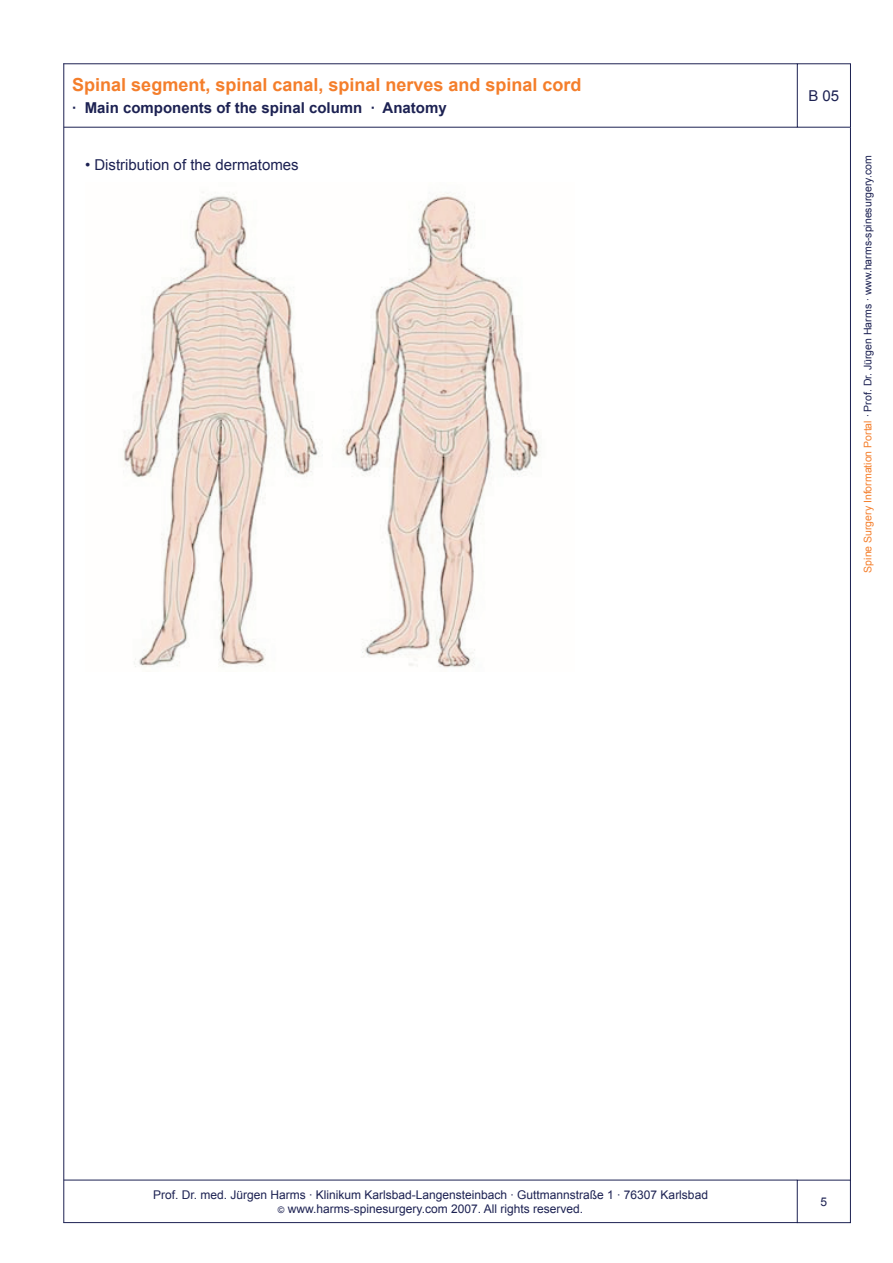
<style>
.page{position:relative;width:893px;height:1263px;background:#fff}
.page>*{position:absolute;margin:0;border:0;box-sizing:border-box;transform-origin:0 0}
.t1{font:700 18px "Arial";color:#f47e2b}
.t2{font:700 15px "Arial";color:#1c2152}
.t3{font:15px "Arial";color:#1c2152}
.t4{font:12px/14.4px "Arial";color:#1c2152;text-align:center}
.t5{font:10.5px "Arial";color:#1c2152}
.s1{color:#f47e2b}
.s2{font-size:9px}
</style>
<div class="page">
<img style="left:123px;top:192px;width:418px;height:476px">
<hr style="left:64px;top:127px;width:733px;height:1px;background:#1c2152">
<hr style="left:64px;top:63px;width:733px;height:1px;background:#1c2152">
<hr style="left:850px;top:128px;width:1px;height:1052px;background:#1c2152">
<svg style="left:796px;top:63px;width:55px;height:65px"></svg>
<hr style="left:64px;top:1222px;width:733px;height:1px;background:#1c2152">
<hr style="left:64px;top:1180px;width:733px;height:1px;background:#1c2152">
<hr style="left:63px;top:64px;width:1px;height:1158px;background:#1c2152">
<div style="left:797px;top:1180px;width:54px;height:43px;border:1px solid #1c2152"></div>
<h1 class="t1" style="left:72px;top:73px;width:511px">Spinal segment, spinal canal, spinal nerves and spinal cord</h1>
<p class="t2" style="left:72px;top:98px;width:376px">· Main components of the spinal column · Anatomy</p>
<p class="t3" style="left:85px;top:155px;width:215px">• Distribution of the dermatomes</p>
<p class="t3" style="left:808px;top:86px;width:32px">B 05</p>
<p class="t5" style="left:861px;top:573px;width:419px;rotate:-90deg"><span class="s1">Spine Surgery Information Portal</span> · Prof. Dr. Jürgen Harms · www.harms-spinesurgery.com</p>
<p class="t4" style="left:153px;top:1187px;width:556px">Prof. Dr. med. Jürgen Harms · Klinikum Karlsbad-Langensteinbach · Guttmannstraße 1 · 76307 Karlsbad <span class="s2">©</span> www.harms-spinesurgery.com 2007. All rights reserved.</p>
</div>
